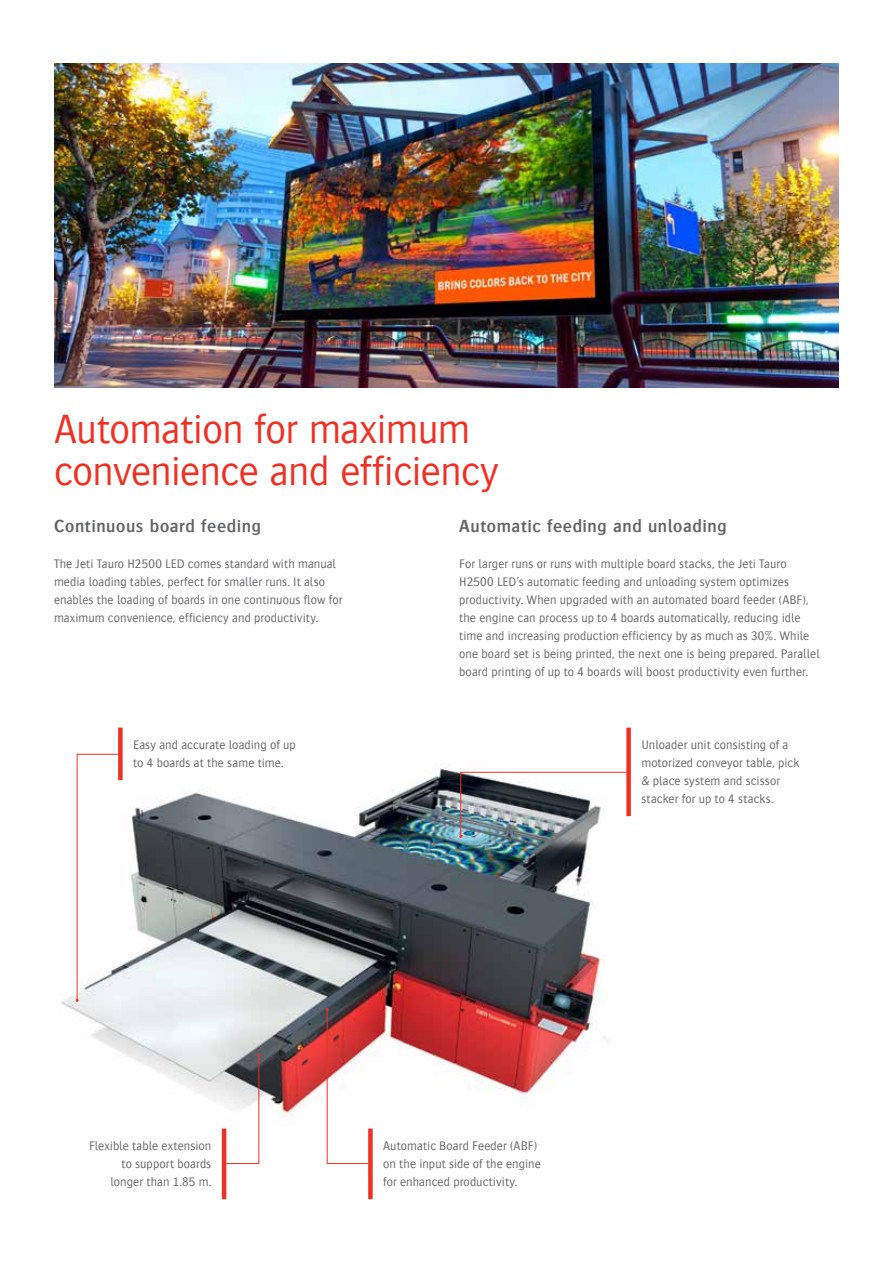
<style>
.page{position:relative;width:893px;height:1263px;background:#fff}
.page>*{position:absolute;margin:0;border:0;box-sizing:border-box;transform-origin:0 0}
.t1{font:300 42px/42px "Bosis For Agfa";letter-spacing:-.015em;color:#ee3124}
.t2{font:600 18px "Bosis For Agfa";letter-spacing:.03em;color:#636466}
.t3{font:300 12.75px/18px "Bosis For Agfa";letter-spacing:.01em;color:#636466}
</style>
<div class="page">
<img style="left:54px;top:64px;width:785px;height:324px">
<img style="left:60px;top:768px;width:571px;height:412px">
<div style="left:118px;top:728px;width:5px;height:52px;background:#ee3124"></div>
<div style="left:626px;top:728px;width:5px;height:88px;background:#ee3124"></div>
<div style="left:368px;top:1128px;width:5px;height:71px;background:#ee3124"></div>
<hr style="left:222px;top:1128px;width:4px;height:71px;background:#ee3124">
<img style="left:459px;top:771px;width:168px;height:67px">
<svg style="left:76px;top:753px;width:43px;height:249px"></svg>
<svg style="left:326px;top:1008px;width:43px;height:156px"></svg>
<svg style="left:226px;top:1054px;width:34px;height:110px"></svg>
<h1 class="t1" style="left:54px;top:408px;width:446px">Automation for maximum convenience and efficiency</h1>
<h2 class="t2" style="left:54px;top:516px;width:208px">Continuous board feeding</h2>
<p class="t3" style="left:54px;top:554px;width:290px">The Jeti Tauro H2500 LED comes standard with manual media loading tables, perfect for smaller runs. It also enables the loading of boards in one continuous flow for maximum convenience, efficiency and productivity.</p>
<h2 class="t2" style="left:459px;top:516px;width:269px">Automatic feeding and unloading</h2>
<p class="t3" style="left:459px;top:554px;width:362px">For larger runs or runs with multiple board stacks, the Jeti Tauro H2500 LED’s automatic feeding and unloading system optimizes productivity. When upgraded with an automated board feeder (ABF), the engine can process up to 4 boards automatically, reducing idle time and increasing production efficiency by as much as 30%. While one board set is being printed, the next one is being prepared. Parallel board printing of up to 4 boards will boost productivity even further.</p>
<p class="t3" style="left:133px;top:736px;width:164px">Easy and accurate loading of up to 4 boards at the same time.</p>
<p class="t3" style="left:641px;top:736px;width:159px">Unloader unit consisting of a motorized conveyor table, pick &amp; place system and scissor stacker for up to 4 stacks.</p>
<p class="t3" style="left:89px;top:1137px;width:124px;text-align:right">Flexible table extension to support boards longer than 1.85 m.</p>
<p class="t3" style="left:383px;top:1137px;width:159px">Automatic Board Feeder (ABF) on the input side of the engine for enhanced productivity.</p>
</div>
